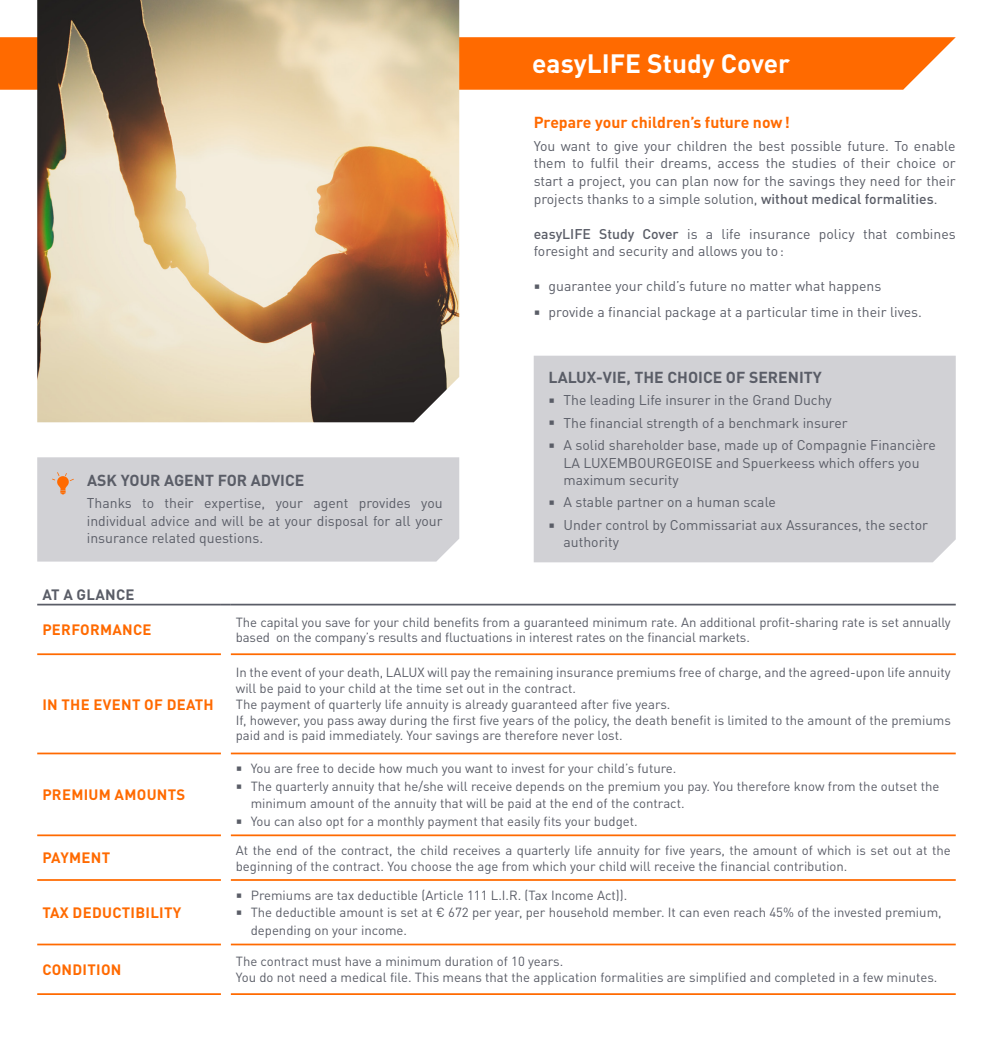
<style>
.page{position:relative;width:993px;height:1042px;background:#fff}
.page>*{position:absolute;margin:0;border:0;box-sizing:border-box;transform-origin:0 0}
.t1{font:700 26.25px "DIN Pro";color:#fff}
.t2{font:700 15.75px "DIN Pro";color:#5a5d67}
.t3{font:700 15.75px "DIN Pro";color:#ff6a00}
.t4{font:700 14.88px "DIN Pro";letter-spacing:.02em;color:#ff6a00}
.t5{font:700 14.88px "DIN Pro";letter-spacing:.02em;color:#5a5d67}
.t6{font:14px/17.5px "DIN Pro";color:#5a5d67}
.t7{font:13.12px/15.8px "DIN Pro";color:#5a5d67}
.s1{font-weight:500}
</style>
<div class="page">
<hr style="left:37px;top:604px;width:184px;height:1px;background:#5a5d67">
<hr style="left:231px;top:604px;width:724px;height:1px;background:#5a5d67">
<hr style="left:37px;top:653px;width:184px;height:2px;background:#ff6a00">
<hr style="left:37px;top:752px;width:184px;height:2px;background:#ff6a00">
<hr style="left:37px;top:834px;width:184px;height:2px;background:#ff6a00">
<hr style="left:37px;top:879px;width:184px;height:2px;background:#ff6a00">
<hr style="left:37px;top:943px;width:184px;height:2px;background:#ff6a00">
<hr style="left:37px;top:993px;width:184px;height:2px;background:#ff6a00">
<hr style="left:231px;top:653px;width:724px;height:2px;background:#ff6a00">
<hr style="left:231px;top:752px;width:724px;height:2px;background:#ff6a00">
<hr style="left:231px;top:834px;width:724px;height:2px;background:#ff6a00">
<hr style="left:231px;top:879px;width:724px;height:2px;background:#ff6a00">
<hr style="left:231px;top:943px;width:724px;height:2px;background:#ff6a00">
<hr style="left:231px;top:993px;width:724px;height:2px;background:#ff6a00">
<svg style="left:0;top:37px;width:955px;height:53px;background:#fe710d"></svg>
<img style="left:37px;top:0;width:422px;height:422px">
<div style="left:533px;top:356px;width:422px;height:206px;background:#d1d1d5"></div>
<div style="left:37px;top:457px;width:422px;height:104px;background:#d1d1d5"></div>
<svg style="left:52px;top:472px;width:22px;height:22px"></svg>
<svg style="left:549px;top:398px;width:5px;height:5px"></svg>
<svg style="left:549px;top:421px;width:5px;height:4px"></svg>
<svg style="left:549px;top:443px;width:5px;height:5px"></svg>
<svg style="left:549px;top:501px;width:5px;height:4px"></svg>
<svg style="left:549px;top:523px;width:5px;height:5px"></svg>
<h1 class="t1" style="left:532px;top:41px;width:259px">easyLIFE Study Cover</h1>
<p class="t2" style="left:87px;top:467px;width:219px">ASK YOUR AGENT FOR ADVICE</p>
<p class="t6" style="left:87px;top:494px;width:357px;text-align:justify">Thanks to their expertise, your agent provides you individual advice and will be at your disposal for all your insurance related questions.</p>
<p class="t3" style="left:533px;top:109px;width:257px">Prepare your children’s future now!</p>
<p class="t6" style="left:533px;top:137px;width:423px;text-align:justify">You want to give your children the best possible future. To enable them to fulfil their dreams, access the studies of their choice or start a project, you can plan now for the savings they need for their projects thanks to a simple solution, <span class="s1">without medical formalities</span>.</p>
<p class="t6" style="left:533px;top:224px;width:423px"><span class="s1">easyLIFE Study Cover</span> is a life insurance policy that combines foresight and security and allows you to:</p>
<p class="t6" style="left:548px;top:272px;width:375px;line-height:26.2px">guarantee your child’s future no matter what happens provide a financial package at a particular time in their lives.</p>
<p class="t2" style="left:548px;top:364px;width:275px">LALUX-VIE, THE CHOICE OF SERENITY</p>
<p class="t6" style="left:563px;top:388px;width:373px;line-height:22.4px">The leading Life insurer in the Grand Duchy<br>The financial strength of a benchmark insurer<br>A solid shareholder base, made up of Compagnie Financière</p>
<p class="t6" style="left:563px;top:453px;width:357px">LA LUXEMBOURGEOISE and Spuerkeess which offers you maximum security</p>
<p class="t6" style="left:563px;top:491px;width:366px;line-height:22.4px">A stable partner on a human scale<br>Under control by Commissariat aux Assurances, the sector</p>
<p class="t6" style="left:563px;top:533px;width:57px">authority</p>
<p class="t5" style="left:42px;top:582px;width:94px">AT A GLANCE</p>
<p class="t4" style="left:42px;top:617px;width:111px">PERFORMANCE</p>
<p class="t7" style="left:236px;top:613px;width:716px">The capital you save for your child benefits from a guaranteed minimum rate. An additional profit-sharing rate is set annually based on the company’s results and fluctuations in interest rates on the financial markets.</p>
<p class="t4" style="left:42px;top:692px;width:173px">IN THE EVENT OF DEATH</p>
<p class="t4" style="left:42px;top:782px;width:144px">PREMIUM AMOUNTS</p>
<p class="t7" style="left:236px;top:664px;width:716px">In the event of your death, LALUX will pay the remaining insurance premiums free of charge, and the agreed-upon life annuity will be paid to your child at the time set out in the contract.<br>The payment of quarterly life annuity is already guaranteed after five years.<br>If, however, you pass away during the first five years of the policy, the death benefit is limited to the amount of the premiums paid and is paid immediately. Your savings are therefore never lost.</p>
<p class="t7" style="left:251px;top:759px;width:690px;line-height:17.5px">You are free to decide how much you want to invest for your child’s future.<br>The quarterly annuity that he/she will receive depends on the premium you pay. You therefore know from the outset the minimum amount of the annuity that will be paid at the end of the contract.<br>You can also opt for a monthly payment that easily fits your budget.</p>
<p class="t4" style="left:42px;top:845px;width:69px">PAYMENT</p>
<p class="t7" style="left:236px;top:841px;width:716px">At the end of the contract, the child receives a quarterly life annuity for five years, the amount of which is set out at the beginning of the contract. You choose the age from which your child will receive the financial contribution.</p>
<p class="t4" style="left:42px;top:900px;width:141px">TAX DEDUCTIBILITY</p>
<p class="t7" style="left:251px;top:886px;width:692px;line-height:17.5px">Premiums are tax deductible (Article 111 L.I.R. (Tax Income Act)).<br>The deductible amount is set at € 672 per year, per household member. It can even reach 45% of the invested premium, depending on your income.</p>
<p class="t4" style="left:42px;top:957px;width:81px">CONDITION</p>
<p class="t7" style="left:236px;top:953px;width:703px">The contract must have a minimum duration of 10 years.<br>You do not need a medical file. This means that the application formalities are simplified and completed in a few minutes.</p>
</div>
